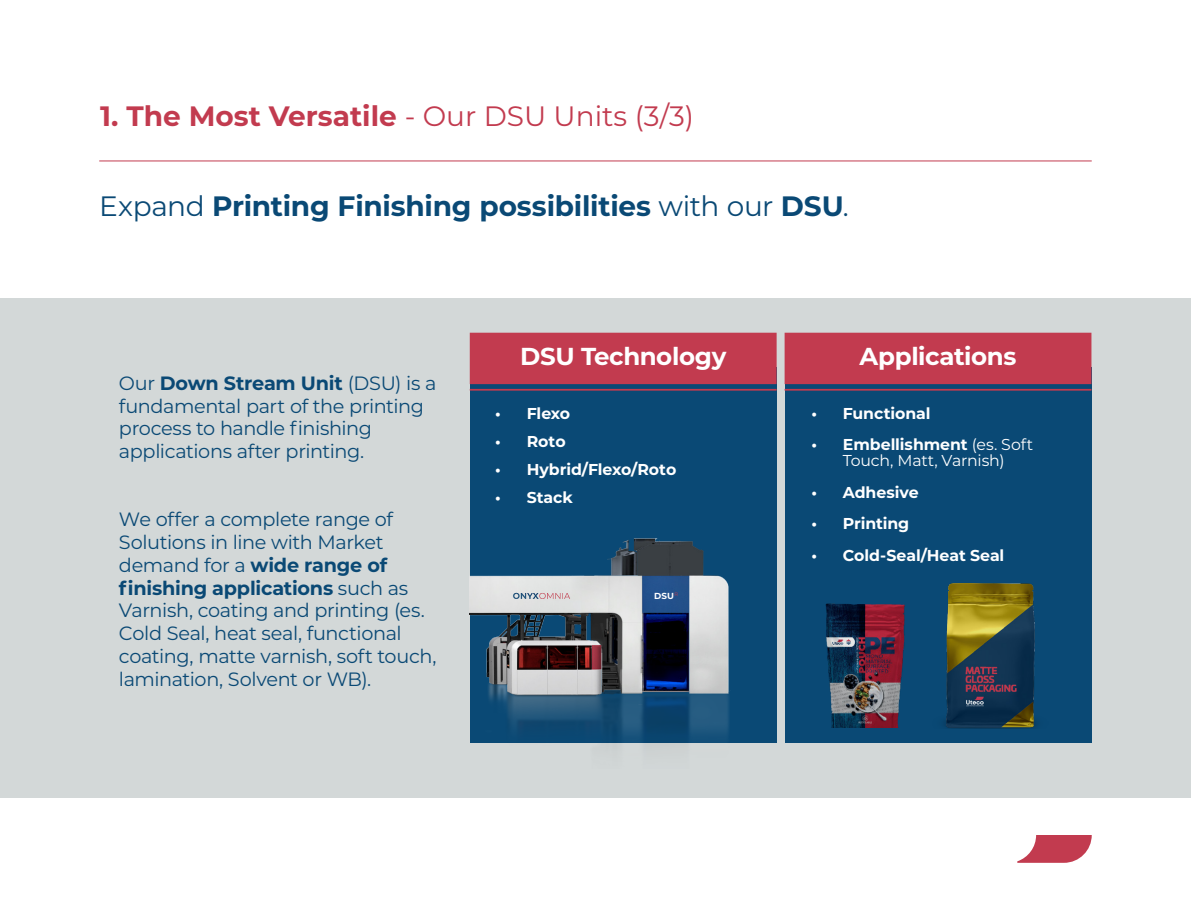
<style>
.page{position:relative;width:1191px;height:918px;background:#fff}
.page>*{position:absolute;margin:0;border:0;box-sizing:border-box;transform-origin:0 0}
.t1{font:700 28px "Montserrat";letter-spacing:-.01em;color:#0a4975}
.t2{font:700 28px "Montserrat";color:#c23b4f}
.t3{font:700 24.5px "Montserrat";letter-spacing:-.015em;color:#fff}
.t4{font:19.25px/22.8px "Montserrat";letter-spacing:-.02em;color:#0a4975}
.t5{font:700 15.75px "Montserrat";letter-spacing:-.005em;color:#fff}
.t6{font:15.75px/15.8px "Montserrat";letter-spacing:-.015em;color:#fff;text-align:center}
.t7{font:700 8.75px "Montserrat";color:#fff}
.s1{font-weight:400}
.s2{font-weight:700}
</style>
<div class="page">
<div style="left:0;top:298px;width:1191px;height:499px;background:#d3d8d8"></div>
<div style="left:785px;top:367px;width:306px;height:375px;background:#0a4975"></div>
<div style="left:470px;top:367px;width:306px;height:375px;background:#0a4975"></div>
<div style="left:784px;top:333px;width:307px;height:51px;background:#c23b4f"></div>
<hr style="left:784px;top:389px;width:307px;height:2px;background:#c23b4f">
<hr style="left:99px;top:160px;width:992px;height:1px;background:#c23b4f">
<div style="left:470px;top:333px;width:306px;height:51px;background:#c23b4f"></div>
<hr style="left:470px;top:389px;width:306px;height:2px;background:#c23b4f">
<img style="left:470px;top:522px;width:389px;height:221px">
<img style="left:944px;top:583px;width:93px;height:145px">
<img style="left:820px;top:603px;width:85px;height:125px">
<svg style="left:1017px;top:835px;width:74px;height:28px"></svg>
<p class="t2" style="left:100px;top:96px;width:595px">1. The Most Versatile <span class="s1">- Our DSU Units (3/3)</span></p>
<p class="t1" style="left:99px;top:186px;width:751px"><span class="s1">Expand</span> Printing Finishing possibilities <span class="s1">with our</span> DSU<span class="s1">.</span></p>
<p class="t4" style="left:119px;top:371px;width:319px">Our <span class="s2">Down Stream Unit</span> (DSU) is a fundamental part of the printing process to handle finishing applications after printing.</p>
<p class="t4" style="left:119px;top:507px;width:319px">We offer a complete range of<br>Solutions in line with Market demand for a <span class="s2">wide range of finishing applications</span> such as<br>Varnish, coating and printing (es.<br>Cold Seal, heat seal, functional coating, matte varnish, soft touch, lamination, Solvent or WB).</p>
<p class="t3" style="left:520px;top:338px;width:208px">DSU Technology</p>
<p class="t3" style="left:859px;top:338px;width:158px">Applications</p>
<p class="t5" style="left:495px;top:402px;width:76px">• Flexo</p>
<p class="t5" style="left:495px;top:430px;width:72px">• Roto</p>
<p class="t5" style="left:495px;top:458px;width:183px">• Hybrid/Flexo/Roto</p>
<p class="t5" style="left:495px;top:486px;width:79px">• Stack</p>
<p class="t5" style="left:811px;top:402px;width:121px">• Functional</p>
<p class="t6" style="left:811px;top:436px;width:223px"><span class="s2">• Embellishment</span> (es. Soft<br>Touch, Matt, Varnish)</p>
<p class="t5" style="left:811px;top:481px;width:109px">• Adhesive</p>
<p class="t5" style="left:811px;top:512px;width:99px">• Printing</p>
<p class="t5" style="left:811px;top:544px;width:194px">• Cold-Seal/Heat Seal</p>
<p class="t7" style="left:654px;top:589px;width:25px">DSU<sup>R</sup></p>
</div>
